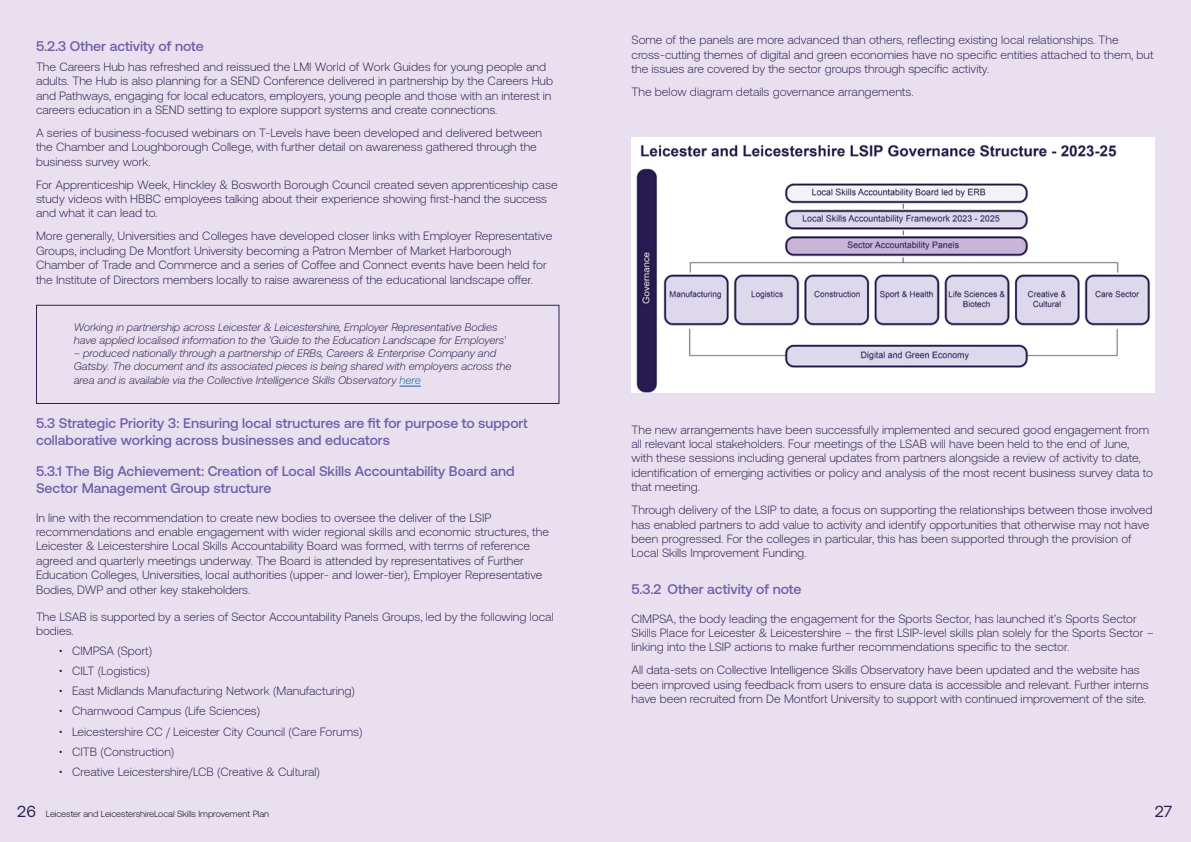
<style>
.page{position:relative;width:1191px;height:842px;background:#e8e0ef}
.page>*{position:absolute;margin:0;border:0;box-sizing:border-box;transform-origin:0 0}
.t1{font:16px "Aeonik";color:#2b204c}
.t2{font:500 14px/16.8px "Aeonik";color:#6f5faa}
.t3{font:300 12px/14.4px "Aeonik";color:#2b204d}
.t4{font:italic 300 11px/13.2px "Aeonik";color:#2b204d}
.t5{font:300 9px "Aeonik";color:#000}
.s1{color:#215e9e}
.s2{font-weight:400;font-size:16px;color:#2b204c}
</style>
<div class="page">
<div style="left:36px;top:305px;width:523px;height:99px;background:#e8e0ef;border:1px solid #2b204d"></div>
<svg style="left:399px;top:386px;width:22px;height:1px"></svg>
<img style="left:632px;top:137px;width:523px;height:255px">
<p class="t2" style="left:36px;top:38px;width:169px">5.2.3 Other activity of note</p>
<p class="t3" style="left:36px;top:59px;width:518px">The Careers Hub has refreshed and reissued the LMI World of Work Guides for young people and adults. The Hub is also planning for a SEND Conference delivered in partnership by the Careers Hub and Pathways, engaging for local educators, employers, young people and those with an interest in careers education in a SEND setting to explore support systems and create connections.</p>
<p class="t3" style="left:36px;top:126px;width:507px">A series of business-focused webinars on T-Levels have been developed and delivered between the Chamber and Loughborough College, with further detail on awareness gathered through the business survey work.</p>
<p class="t3" style="left:36px;top:177px;width:523px">For Apprenticeship Week, Hinckley &amp; Bosworth Borough Council created seven apprenticeship case study videos with HBBC employees talking about their experience showing first-hand the success and what it can lead to.</p>
<p class="t3" style="left:36px;top:229px;width:518px">More generally, Universities and Colleges have developed closer links with Employer Representative Groups, including De Montfort University becoming a Patron Member of Market Harborough Chamber of Trade and Commerce and a series of Coffee and Connect events have been held for the Institute of Directors members locally to raise awareness of the educational landscape offer.</p>
<p class="t4" style="left:74px;top:320px;width:433px">Working in partnership across Leicester &amp; Leicestershire, Employer Representative Bodies have applied localised information to the ‘Guide to the Education Landscape for Employers’</p>
<p class="t4" style="left:74px;top:347px;width:439px">– produced nationally through a partnership of ERBs, Careers &amp; Enterprise Company and<br>Gatsby. The document and its associated pieces is being shared with employers across the area and is available via the Collective Intelligence Skills Observatory <span class="s1">here</span></p>
<p class="t2" style="left:36px;top:415px;width:493px">5.3 Strategic Priority 3: Ensuring local structures are fit for purpose to support collaborative working across businesses and educators</p>
<p class="t2" style="left:36px;top:462px;width:480px">5.3.1 The Big Achievement: Creation of Local Skills Accountability Board and<br>Sector Management Group structure</p>
<p class="t3" style="left:36px;top:510px;width:514px">In line with the recommendation to create new bodies to oversee the deliver of the LSIP recommendations and enable engagement with wider regional skills and economic structures, the Leicester &amp; Leicestershire Local Skills Accountability Board was formed, with terms of reference agreed and quarterly meetings underway. The Board is attended by representatives of Further Education Colleges, Universities, local authorities (upper- and lower-tier), Employer Representative Bodies, DWP and other key stakeholders.</p>
<p class="t3" style="left:36px;top:609px;width:519px">The LSAB is supported by a series of Sector Accountability Panels Groups, led by the following local bodies.</p>
<p class="t3" style="left:59px;top:644px;width:95px">• CIMPSA (Sport)</p>
<p class="t3" style="left:59px;top:664px;width:93px">• CILT (Logistics)</p>
<p class="t3" style="left:59px;top:684px;width:298px">• East Midlands Manufacturing Network (Manufacturing)</p>
<p class="t3" style="left:59px;top:704px;width:203px">• Charnwood Campus (Life Sciences)</p>
<p class="t3" style="left:59px;top:724px;width:305px">• Leicestershire CC / Leicester City Council (Care Forums)</p>
<p class="t3" style="left:59px;top:744px;width:117px">• CITB (Construction)</p>
<p class="t3" style="left:59px;top:764px;width:263px">• Creative Leicestershire/LCB (Creative &amp; Cultural)</p>
<p class="t3" style="left:631px;top:33px;width:524px">Some of the panels are more advanced than others, reflecting existing local relationships. The cross-cutting themes of digital and green economies have no specific entities attached to them, but the issues are covered by the sector groups through specific activity.</p>
<p class="t3" style="left:631px;top:85px;width:283px">The below diagram details governance arrangements.</p>
<p class="t3" style="left:631px;top:422px;width:523px">The new arrangements have been successfully implemented and secured good engagement from all relevant local stakeholders. Four meetings of the LSAB will have been held to the end of June, with these sessions including general updates from partners alongside a review of activity to date, identification of emerging activities or policy and analysis of the most recent business survey data to that meeting.</p>
<p class="t3" style="left:631px;top:503px;width:522px">Through delivery of the LSIP to date, a focus on supporting the relationships between those involved has enabled partners to add value to activity and identify opportunities that otherwise may not have been progressed. For the colleges in particular, this has been supported through the provision of Local Skills Improvement Funding.</p>
<p class="t2" style="left:631px;top:580px;width:171px">5.3.2 Other activity of note</p>
<p class="t3" style="left:631px;top:611px;width:524px">CIMPSA, the body leading the engagement for the Sports Sector, has launched it’s Sports Sector<br>Skills Place for Leicester &amp; Leicestershire – the first LSIP-level skills plan solely for the Sports Sector – linking into the LSIP actions to make further recommendations specific to the sector.</p>
<p class="t3" style="left:631px;top:663px;width:519px">All data-sets on Collective Intelligence Skills Observatory have been updated and the website has been improved using feedback from users to ensure data is accessible and relevant. Further interns have been recruited from De Montfort University to support with continued improvement of the site.</p>
<p class="t5" style="left:17px;top:809px;width:253px"><span class="s2">26</span> Leicester and LeicestershireLocal Skills Improvement Plan</p>
<h1 class="t1" style="left:1155px;top:803px;width:19px">27</h1>
</div>
